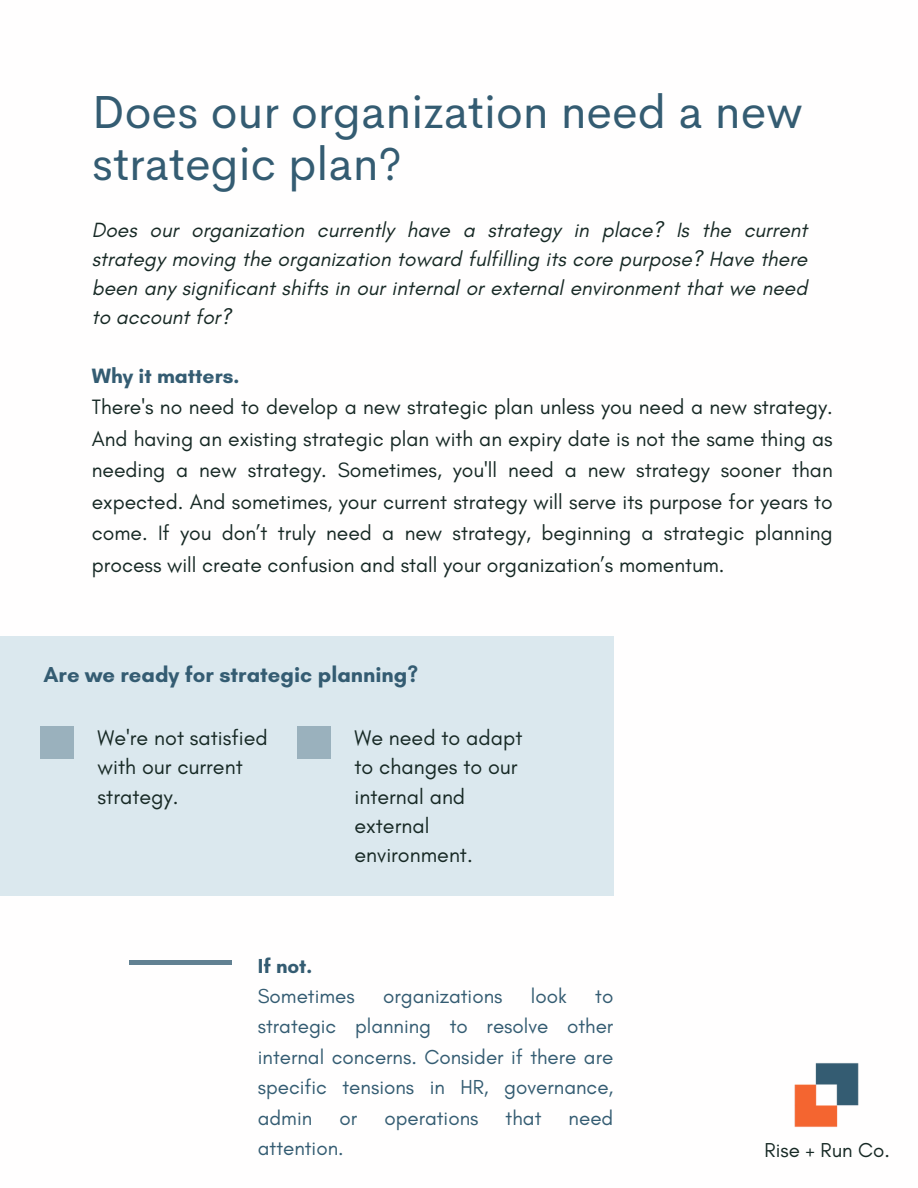
<style>
.page{position:relative;width:918px;height:1188px;background:#fff}
.page>*{position:absolute;margin:0;border:0;box-sizing:border-box;transform-origin:0 0}
.t1{font:46.5px/52.8px "Cerebri Sans";color:#345c72}
.t2{font:700 22.05px "Glacial Indifference";color:#345c72}
.t3{font:21.6px/29.2px "Glacial Indifference";color:#172925}
.t4{font:21.15px/31.5px "Glacial Indifference";color:#172925;text-align:justify}
.t5{font:700 21.15px "Glacial Indifference";color:#345c72}
.t6{font:italic 21px/29.2px "Glacial Indifference";color:#172925;text-align:justify}
.t7{font:20.7px/30.3px "Glacial Indifference";color:#345c72;text-align:justify}
.t8{font:700 20.7px "Glacial Indifference";color:#345c72}
.t9{font:20.55px "Glacial Indifference";color:#172925}
</style>
<div class="page">
<div style="left:0;top:636px;width:613px;height:260px;background:#dbe8ee"></div>
<div style="left:40px;top:726px;width:34px;height:32px;background:#9ab1bd"></div>
<div style="left:297px;top:726px;width:34px;height:32px;background:#9ab1bd"></div>
<hr style="left:129px;top:961px;width:103px;height:3px;background:#345c72">
<img style="left:794px;top:1063px;width:65px;height:64px">
<p class="t1" style="left:92px;top:85px;width:712px">Does our organization need a new strategic plan?</p>
<p class="t6" style="left:92px;top:215px;width:717px">Does our organization currently have a strategy in place? Is the current strategy moving the organization toward fulfilling its core purpose? Have there been any significant shifts in our internal or external environment that we need to account for?</p>
<h1 class="t5" style="left:92px;top:363px;width:149px">Why it matters.</h1>
<p class="t4" style="left:92px;top:391px;width:742px">There's no need to develop a new strategic plan unless you need a new strategy.<br>And having an existing strategic plan with an expiry date is not the same thing as needing a new strategy. Sometimes, you'll need a new strategy sooner than expected. And sometimes, your current strategy will serve its purpose for years to come. If you don’t truly need a new strategy, beginning a strategic planning process will create confusion and stall your organization’s momentum.</p>
<p class="t2" style="left:43px;top:661px;width:376px">Are we ready for strategic planning?</p>
<h2 class="t3" style="left:98px;top:723px;width:172px">We're not satisfied with our current strategy.</h2>
<p class="t3" style="left:354px;top:723px;width:169px">We need to adapt to changes to our internal and external environment.</p>
<p class="t8" style="left:258px;top:953px;width:56px">If not.</p>
<p class="t7" style="left:258px;top:981px;width:98px">Sometimes</p>
<p class="t7" style="left:383px;top:981px;width:121px">organizations</p>
<p class="t7" style="left:531px;top:981px;width:37px">look</p>
<p class="t7" style="left:258px;top:981px;width:357px;text-indent:337px">to strategic planning to resolve other internal concerns. Consider if there are specific tensions in HR, governance, admin</p>
<p class="t7" style="left:339px;top:1102px;width:19px">or</p>
<p class="t7" style="left:384px;top:1102px;width:96px">operations</p>
<p class="t7" style="left:506px;top:1102px;width:37px">that</p>
<p class="t7" style="left:569px;top:1102px;width:46px">need</p>
<p class="t7" style="left:258px;top:1133px;width:87px">attention.</p>
<p class="t9" style="left:765px;top:1138px;width:127px">Rise + Run Co.</p>
</div>
